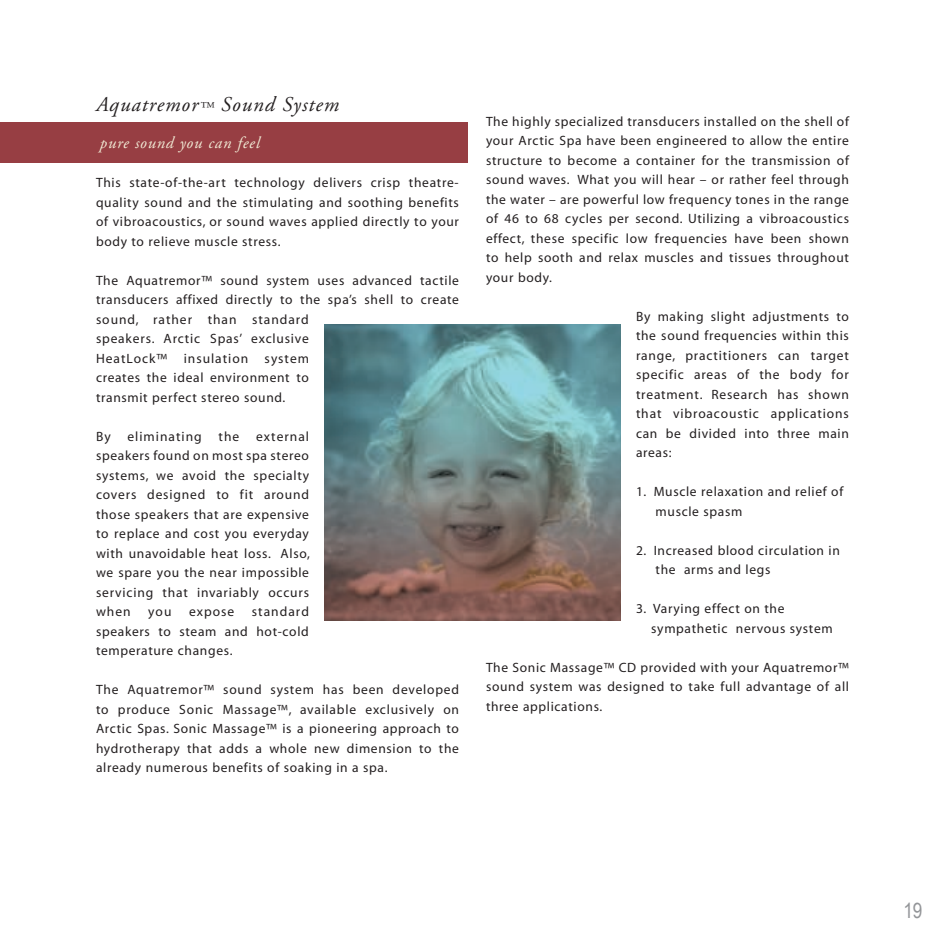
<style>
.page{position:relative;width:945px;height:945px;background:#fff}
.page>*{position:absolute;margin:0;border:0;box-sizing:border-box;transform-origin:0 0}
.t1{font:italic 21px "Adobe Garamond";letter-spacing:.05em;color:#231f20}
.t2{font:21px "Arial Narrow";color:#939598}
.t3{font:italic 16.5px "Adobe Garamond";letter-spacing:.05em;color:#f1ead5}
.t4{font:13.5px/19.5px "Myriad";letter-spacing:.05em;color:#231f20;text-align:justify}
.s1{font-size:13.5px}
</style>
<div class="page">
<div style="left:0;top:123px;width:467px;height:40px;background:#973e43"></div>
<img style="left:324px;top:324px;width:297px;height:297px">
<h1 class="t1" style="left:96px;top:93px;width:245px">Aquatremor<span class="s1">™</span> Sound System</h1>
<p class="t3" style="left:100px;top:134px;width:161px">pure sound you can feel</p>
<p class="t4" style="left:96px;top:174px;width:364px">This state-of-the-art technology delivers crisp theatre&shy;quality sound and the stimulating and soothing benefits of vibroacoustics, or sound waves applied directly to your body to relieve muscle stress.</p>
<p class="t4" style="left:96px;top:271px;width:365px;text-align:left">The Aquatremor™ sound system uses advanced tactile transducers affixed directly to the spa’s shell to create sound, rather than standard<br>speakers. Arctic Spas’ exclusive<br>HeatLock™ insulation system<br>creates the ideal environment to<br>transmit perfect stereo sound.</p>
<p class="t4" style="left:96px;top:427px;width:215px">By eliminating the external speakers found on most spa stereo systems, we avoid the specialty covers designed to fit around those speakers that are expensive to replace and cost you everyday with unavoidable heat loss. Also, we spare you the near impossible servicing that invariably occurs when</p>
<p class="t4" style="left:96px;top:603px;width:214px;text-indent:156px">standard speakers to steam and hot-cold temperature changes.</p>
<p class="t4" style="left:96px;top:681px;width:365px">The Aquatremor™ sound system has been developed to produce Sonic Massage™, available exclusively on Arctic Spas. Sonic Massage™ is a pioneering approach to hydrotherapy that adds a whole new dimension to the already numerous benefits of soaking in a spa.</p>
<p class="t4" style="left:148px;top:603px;width:25px">you</p>
<p class="t4" style="left:189px;top:603px;width:47px">expose</p>
<p class="t4" style="left:486px;top:112px;width:365px">The highly specialized transducers installed on the shell of your Arctic Spa have been engineered to allow the entire structure to become a container for the transmission of sound waves. What you will hear – or rather feel through the water – are powerful low frequency tones in the range of 46 to 68 cycles per second. Utilizing a vibroacoustics effect, these specific low frequencies have been shown to help sooth and relax muscles and tissues throughout your body.</p>
<p class="t4" style="left:636px;top:307px;width:215px">By making slight adjustments to the sound frequencies within this range, practitioners can target specific areas of the body for treatment. Research has shown that vibroacoustic applications can be divided into three main areas:</p>
<p class="t4" style="left:656px;top:482px;width:189px;text-indent:-20px">1. Muscle relaxation and relief of muscle spasm</p>
<p class="t4" style="left:656px;top:541px;width:186px;text-indent:-20px">2. Increased blood circulation in the arms and legs</p>
<p class="t4" style="left:651px;top:599px;width:183px;text-indent:-15px">3. Varying effect on the sympathetic nervous system</p>
<p class="t4" style="left:486px;top:658px;width:365px">The Sonic Massage™ CD provided with your Aquatremor™ sound system was designed to take full advantage of all three applications.</p>
<h1 class="t2" style="left:903px;top:899px;width:21px">19</h1>
</div>
